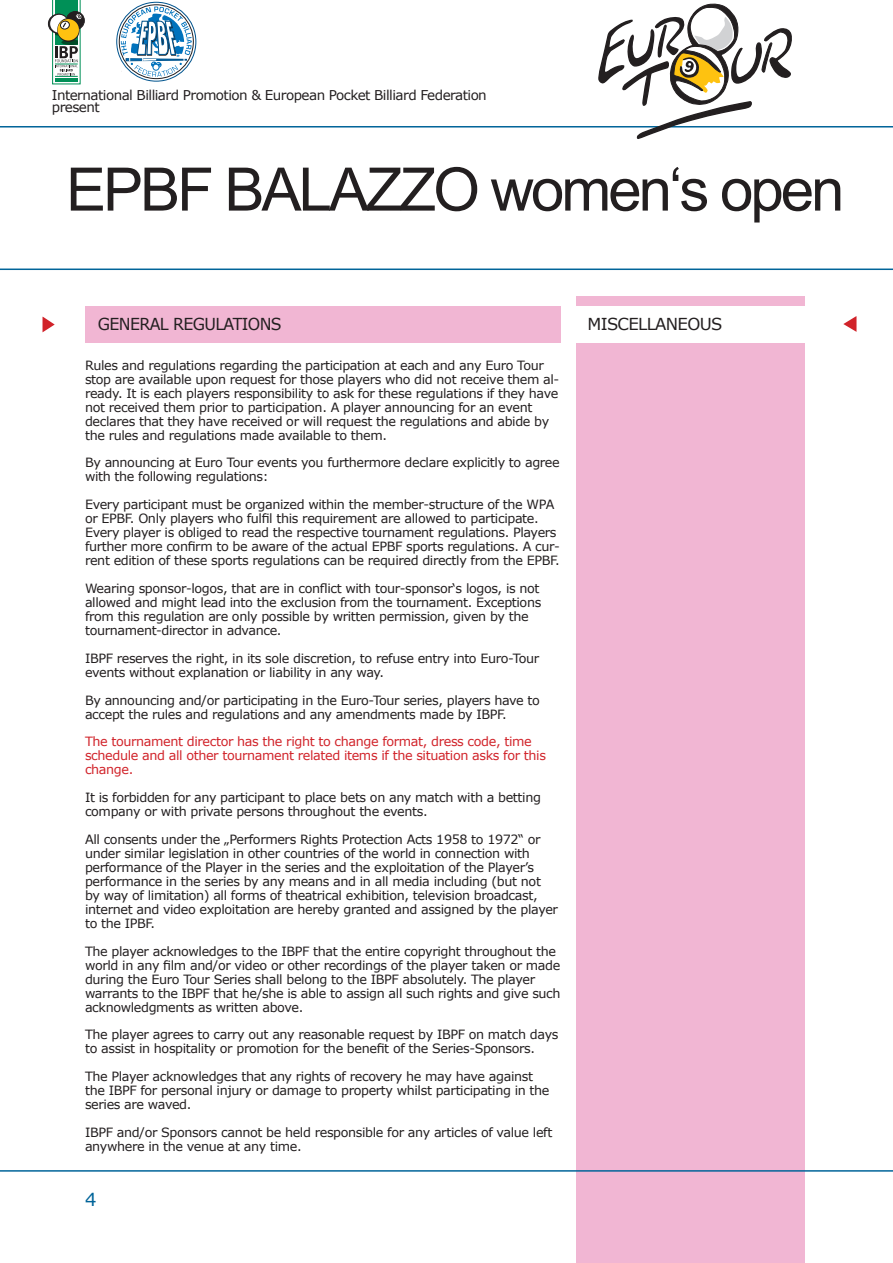
<style>
.page{position:relative;width:893px;height:1263px;background:#fff}
.page>*{position:absolute;margin:0;border:0;box-sizing:border-box;transform-origin:0 0}
.t1{font:60px "Arial";letter-spacing:-.05em;color:#231f20}
.t2{font:18px "Verdana";color:#016499}
.t3{font:16.5px "Verdana";letter-spacing:-.04em;color:#231f20;scale:.96 1}
.t4{font:16.5px "Verdana";letter-spacing:-.04em;color:#231f20}
.t5{font:13.5px/12px "Verdana";letter-spacing:-.04em;color:#231f20}
.t6{font:12.75px/14px "Verdana";letter-spacing:-.03em;color:#231f20}
.t7{font:12.75px/14px "Verdana";letter-spacing:-.03em;color:#d1232a}
</style>
<div class="page">
<div style="left:576px;top:296px;width:229px;height:967px;background:#f1b6d3"></div>
<svg style="left:0;top:126px;width:893px;height:144px"></svg>
<div style="left:48px;top:14px;width:21px;height:20px;border:1px solid #231f20;border-radius:50%"></div>
<div style="left:66px;top:11px;width:18px;height:19px;border:1px solid #231f20;border-radius:50%"></div>
<div style="left:50px;top:14px;width:19px;height:19px;border:1px solid #231f20;border-radius:50%"></div>
<svg style="left:52px;top:0;width:30px;height:84px"></svg>
<hr style="left:0;top:1170px;width:893px;height:2px;background:#016499">
<svg style="left:117px;top:2px;width:79px;height:79px"></svg>
<div style="left:116px;top:2px;width:80px;height:80px;border:1px solid #00548e;border-radius:50%"></div>
<div style="left:119px;top:4px;width:75px;height:75px;border:1px solid #231f20;border-radius:50%"></div>
<svg style="left:121px;top:7px;width:71px;height:70px"></svg>
<svg style="left:597px;top:3px;width:197px;height:154px"></svg>
<div style="left:653px;top:135px;width:109px;height:23px;background:#fff"></div>
<svg style="left:43px;top:317px;width:12px;height:15px"></svg>
<div style="left:85px;top:306px;width:476px;height:36px;background:#f1b6d3"></div>
<svg style="left:843px;top:316px;width:13px;height:16px"></svg>
<div style="left:575px;top:306px;width:237px;height:36px;background:#fff"></div>
<p class="t5" style="left:52px;top:90px;width:436px">International Billiard Promotion &amp; European Pocket Billiard Federation present</p>
<h1 class="t1" style="left:66px;top:150px;width:780px">EPBF BALAZZO women‘s open</h1>
<p class="t3" style="left:98px;top:314px;width:193px">GENERAL REGULATIONS</p>
<p class="t4" style="left:587px;top:314px;width:136px">MISCELLANEOUS</p>
<p class="t6" style="left:85px;top:358px;width:476px">Rules and regulations regarding the participation at each and any Euro Tour stop are available upon request for those players who did not receive them al&shy;ready. It is each players responsibility to ask for these regulations if they have not received them prior to participation. A player announcing for an event declares that they have received or will request the regulations and abide by the rules and regulations made available to them.</p>
<p class="t6" style="left:85px;top:456px;width:476px">By announcing at Euro Tour events you furthermore declare explicitly to agree with the following regulations:</p>
<p class="t6" style="left:85px;top:498px;width:476px">Every participant must be organized within the member-structure of the WPA or EPBF. Only players who fulfil this requirement are allowed to participate.<br>Every player is obliged to read the respective tournament regulations. Players further more confirm to be aware of the actual EPBF sports regulations. A cur&shy;rent edition of these sports regulations can be required directly from the EPBF.</p>
<p class="t6" style="left:85px;top:582px;width:458px">Wearing sponsor-logos, that are in conflict with tour-sponsor‘s logos, is not allowed and might lead into the exclusion from the tournament. Exceptions from this regulation are only possible by written permission, given by the tournament-director in advance.</p>
<p class="t6" style="left:85px;top:651px;width:456px">IBPF reserves the right, in its sole discretion, to refuse entry into Euro-Tour events without explanation or liability in any way.</p>
<p class="t6" style="left:85px;top:693px;width:456px">By announcing and/or participating in the Euro-Tour series, players have to accept the rules and regulations and any amendments made by IBPF.</p>
<p class="t7" style="left:85px;top:735px;width:462px">The tournament director has the right to change format, dress code, time schedule and all other tournament related items if the situation asks for this change.</p>
<p class="t6" style="left:85px;top:791px;width:457px">It is forbidden for any participant to place bets on any match with a betting company or with private persons throughout the events.</p>
<p class="t6" style="left:85px;top:833px;width:475px">All consents under the „Performers Rights Protection Acts 1958 to 1972“ or under similar legislation in other countries of the world in connection with performance of the Player in the series and the exploitation of the Player’s performance in the series by any means and in all media including (but not by way of limitation) all forms of theatrical exhibition, television broadcast, internet and video exploitation are hereby granted and assigned by the player to the IPBF.</p>
<p class="t6" style="left:85px;top:944px;width:477px">The player acknowledges to the IBPF that the entire copyright throughout the world in any film and/or video or other recordings of the player taken or made during the Euro Tour Series shall belong to the IBPF absolutely. The player warrants to the IBPF that he/she is able to assign all such rights and give such acknowledgments as written above.</p>
<p class="t6" style="left:85px;top:1028px;width:475px">The player agrees to carry out any reasonable request by IBPF on match days to assist in hospitality or promotion for the benefit of the Series-Sponsors.</p>
<p class="t6" style="left:85px;top:1070px;width:466px">The Player acknowledges that any rights of recovery he may have against the IBPF for personal injury or damage to property whilst participating in the series are waved.</p>
<p class="t6" style="left:85px;top:1126px;width:469px">IBPF and/or Sponsors cannot be held responsible for any articles of value left anywhere in the venue at any time.</p>
<h2 class="t2" style="left:85px;top:1188px;width:13px">4</h2>
</div>
